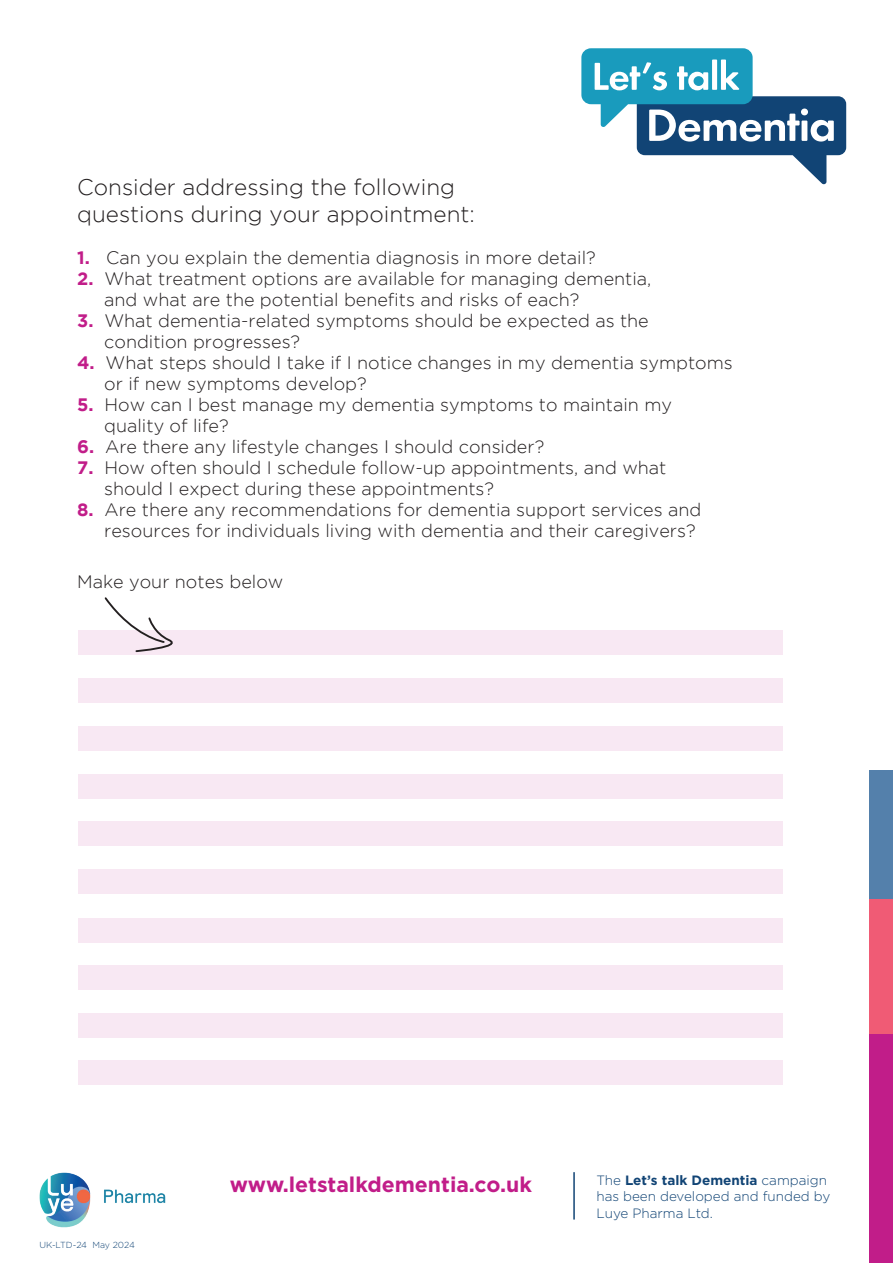
<style>
.page{position:relative;width:893px;height:1263px;background:#fff}
.page>*{position:absolute;margin:0;border:0;box-sizing:border-box;transform-origin:0 0}
.t1{font:300 22.5px/27px "Gotham";color:#231f20}
.t2{font:700 21.3px "Gotham";color:#c11d89}
.t3{font:300 18px/21px "Gotham";color:#231f20}
.t4{font:300 13.5px/16.5px "Gotham";color:#114475}
.t5{font:300 8.85px "Gotham";letter-spacing:-.01em;color:#114475}
.s1{font-weight:700;color:#c11d89}
.s2{font-weight:700}
</style>
<div class="page">
<svg style="left:581px;top:48px;width:265px;height:136px"></svg>
<div style="left:869px;top:771px;width:24px;height:492px;background:#c11d89"></div>
<div style="left:869px;top:771px;width:24px;height:263px;background:#f05b75"></div>
<div style="left:869px;top:770px;width:24px;height:128px;background:#5480ab"></div>
<img style="left:40px;top:1172px;width:125px;height:55px">
<div style="left:78px;top:630px;width:704px;height:24px;background:#f8e8f3"></div>
<div style="left:78px;top:869px;width:704px;height:24px;background:#f8e8f3"></div>
<div style="left:78px;top:679px;width:704px;height:24px;background:#f8e8f3"></div>
<div style="left:78px;top:918px;width:704px;height:24px;background:#f8e8f3"></div>
<div style="left:78px;top:726px;width:704px;height:24px;background:#f8e8f3"></div>
<div style="left:78px;top:965px;width:704px;height:25px;background:#f8e8f3"></div>
<div style="left:78px;top:774px;width:704px;height:24px;background:#f8e8f3"></div>
<div style="left:78px;top:1013px;width:704px;height:24px;background:#f8e8f3"></div>
<div style="left:78px;top:821px;width:704px;height:25px;background:#f8e8f3"></div>
<div style="left:78px;top:1061px;width:704px;height:24px;background:#f8e8f3"></div>
<svg style="left:104px;top:597px;width:69px;height:56px"></svg>
<hr style="left:573px;top:1172px;width:2px;height:47px;background:#114475">
<p class="t1" style="left:77px;top:173px;width:399px">Consider addressing the following questions during your appointment:</p>
<p class="t3" style="left:77px;top:247px;width:520px"><span class="s1">1.</span> Can you explain the dementia diagnosis in more detail?</p>
<p class="t3" style="left:104px;top:268px;width:549px;text-indent:-27px"><span class="s1">2.</span> What treatment options are available for managing dementia, and what are the potential benefits and risks of each?</p>
<p class="t3" style="left:104px;top:310px;width:546px;text-indent:-27px"><span class="s1">3.</span> What dementia-related symptoms should be expected as the condition progresses?</p>
<p class="t3" style="left:104px;top:352px;width:630px;text-indent:-27px"><span class="s1">4.</span> What steps should I take if I notice changes in my dementia symptoms or if new symptoms develop?</p>
<p class="t3" style="left:104px;top:394px;width:569px;text-indent:-27px"><span class="s1">5.</span> How can I best manage my dementia symptoms to maintain my quality of life?</p>
<p class="t3" style="left:77px;top:436px;width:469px"><span class="s1">6.</span> Are there any lifestyle changes I should consider?</p>
<p class="t3" style="left:104px;top:457px;width:564px;text-indent:-27px"><span class="s1">7.</span> How often should I schedule follow-up appointments, and what should I expect during these appointments?</p>
<p class="t3" style="left:104px;top:499px;width:599px;text-indent:-27px"><span class="s1">8.</span> Are there any recommendations for dementia support services and resources for individuals living with dementia and their caregivers?</p>
<p class="t3" style="left:77px;top:571px;width:208px">Make your notes below</p>
<p class="t5" style="left:40px;top:1239px;width:97px">UK-LTD-24 May 2024</p>
<p class="t2" style="left:230px;top:1172px;width:304px">www.letstalkdementia.co.uk</p>
<p class="t4" style="left:596px;top:1171px;width:236px">The <span class="s2">Let’s talk Dementia</span> campaign has been developed and funded by<br>Luye Pharma Ltd.</p>
</div>
